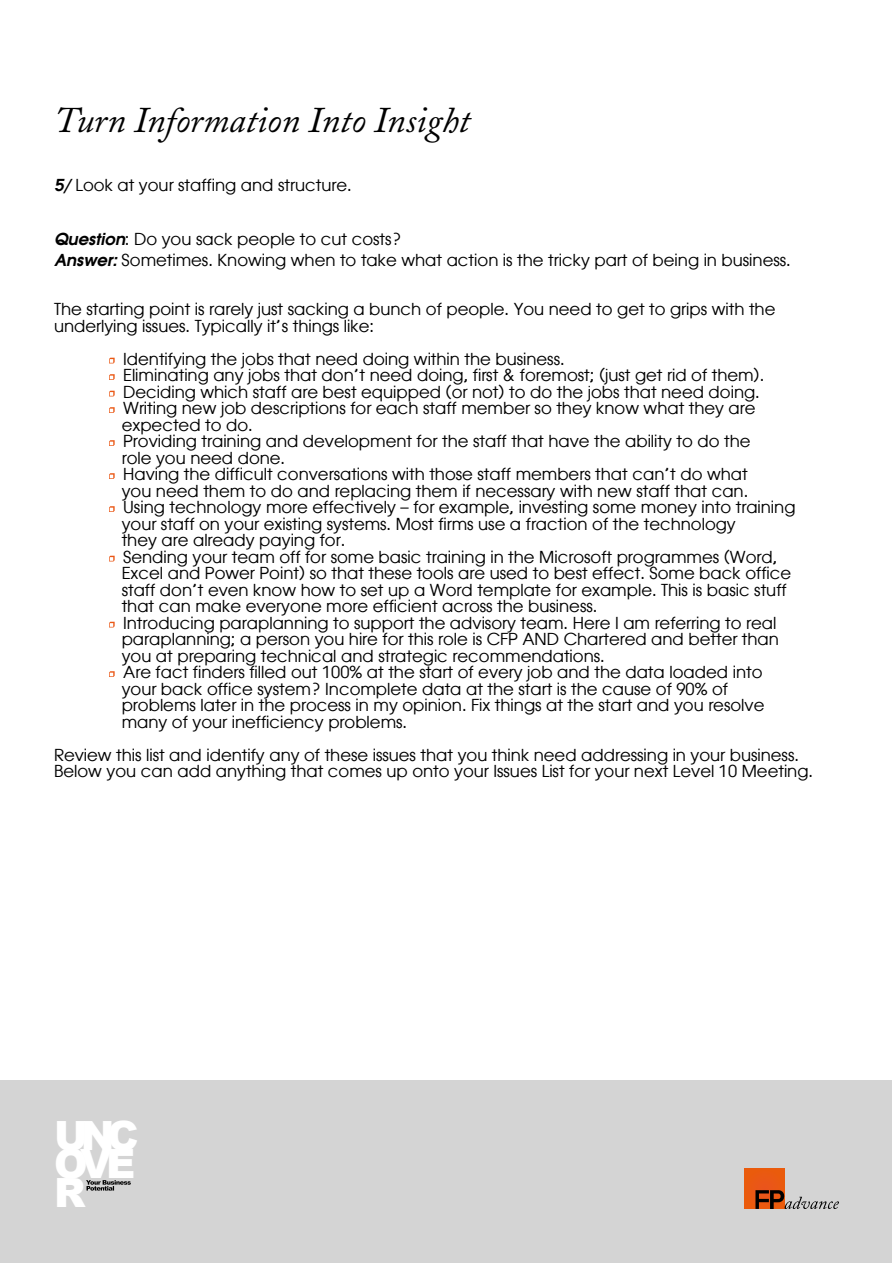
<style>
.page{position:relative;width:893px;height:1263px;background:#fff}
.page>*{position:absolute;margin:0;border:0;box-sizing:border-box;transform-origin:0 0}
.t1{font:900 40.35px/28.8px "Arial";letter-spacing:-.175em;color:#fff;text-align:justify}
.t2{font:italic 36px "Adobe Caslon";color:#000}
.t3{font:16.5px/16.5px "Atlanta";color:#000}
.s1{font-weight:600;font-style:italic}
.s2{font-family:"Minion Pro";color:#fff}
</style>
<div class="page">
<div style="left:1px;top:1081px;width:891px;height:182px;background:#d4d4d4"></div>
<svg style="left:86px;top:1180px;width:45px;height:10px"></svg>
<div style="left:744px;top:1169px;width:40px;height:40px;background:#ea5911"></div>
<svg style="left:755px;top:1190px;width:84px;height:19px"></svg>
<h2 class="t2" style="left:54px;top:100px;width:418px">Turn Information Into Insight</h2>
<p class="t3" style="left:54px;top:176px;width:299px"><span class="s1">5/</span> Look at your staffing and structure.</p>
<p class="t3" style="left:54px;top:228px;width:738px;line-height:21px"><span class="s1">Question</span>: Do you sack people to cut costs?<br><span class="s1">Answer:</span> Sometimes. Knowing when to take what action is the tricky part of being in business.</p>
<p class="t3" style="left:54px;top:300px;width:723px">The starting point is rarely just sacking a bunch of people. You need to get to grips with the underlying issues. Typically it’s things like:</p>
<p class="t3" style="left:108px;top:350px;width:458px"><span class="s2">•</span> Identifying the jobs that need doing within the business.</p>
<p class="t3" style="left:108px;top:366px;width:658px"><span class="s2">•</span> Eliminating any jobs that don’t need doing, first &amp; foremost; (just get rid of them).</p>
<p class="t3" style="left:108px;top:383px;width:653px"><span class="s2">•</span> Deciding which staff are best equipped (or not) to do the jobs that need doing.</p>
<p class="t3" style="left:122px;top:399px;width:635px;text-indent:-14px"><span class="s2">•</span> Writing new job descriptions for each staff member so they know what they are expected to do.</p>
<p class="t3" style="left:122px;top:432px;width:630px;text-indent:-14px"><span class="s2">•</span> Providing training and development for the staff that have the ability to do the role you need done.</p>
<p class="t3" style="left:108px;top:465px;width:642px;text-align:right"><span class="s2">•</span> Having the difficult conversations with those staff members that can’t do what you need them to do and replacing them if necessary with new staff that can.</p>
<p class="t3" style="left:122px;top:498px;width:675px;text-indent:-14px"><span class="s2">•</span> Using technology more effectively – for example, investing some money into training your staff on your existing systems. Most firms use a fraction of the technology<br>they are already paying for.</p>
<p class="t3" style="left:122px;top:548px;width:671px;text-indent:-14px"><span class="s2">•</span> Sending your team off for some basic training in the Microsoft programmes (Word, Excel and Power Point) so that these tools are used to best effect. Some back office staff don’t even know how to set up a Word template for example. This is basic stuff that can make everyone more efficient across the business.</p>
<p class="t3" style="left:122px;top:614px;width:659px;text-indent:-14px"><span class="s2">•</span> Introducing paraplanning to support the advisory team. Here I am referring to real paraplanning; a person you hire for this role is CFP AND Chartered and better than you at preparing technical and strategic recommendations.</p>
<p class="t3" style="left:122px;top:663px;width:644px;text-indent:-14px"><span class="s2">•</span> Are fact finders filled out 100% at the start of every job and the data loaded into your back office system? Incomplete data at the start is the cause of 90% of problems later in the process in my opinion. Fix things at the start and you resolve many of your inefficiency problems.</p>
<p class="t3" style="left:54px;top:746px;width:760px">Review this list and identify any of these issues that you think need addressing in your business.<br>Below you can add anything that comes up onto your Issues List for your next Level 10 Meeting.</p>
<h1 class="t1" style="left:54px;top:1120px;width:86px">UNC OVE R</h1>
</div>
